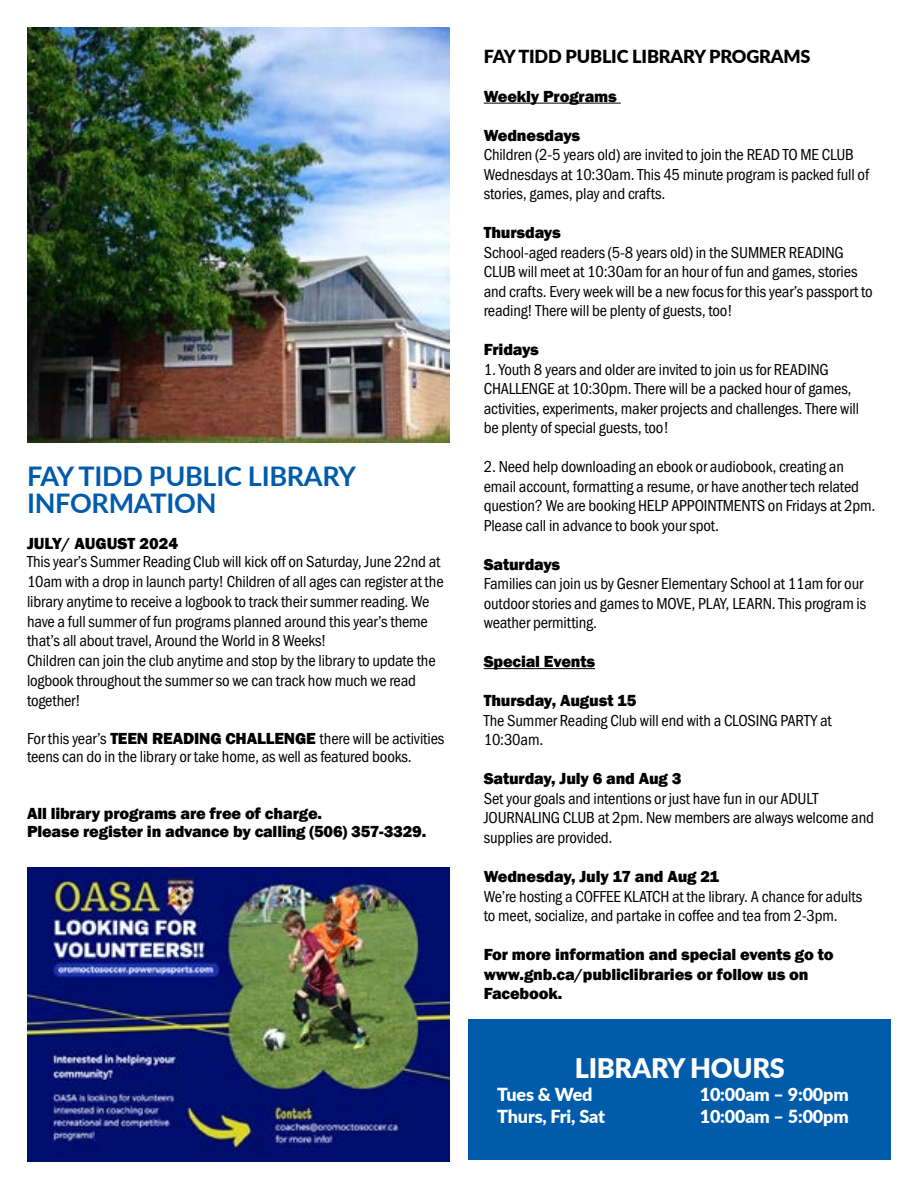
<style>
.page{position:relative;width:918px;height:1188px;background:#fff}
.page>*{position:absolute;margin:0;border:0;box-sizing:border-box;transform-origin:0 0}
.t1{font:700 27px/27px "Lato";letter-spacing:-.01em;color:#005baa}
.t2{font:900 27px "Lato";letter-spacing:-.01em;color:#fff}
.t3{font:900 18px "Lato";letter-spacing:-.01em;color:#fff}
.t4{font:900 18px "Lato";letter-spacing:-.01em;color:#000}
.t5{font:16.5px/19.5px "Franklin Gothic URW Cond";letter-spacing:-.01em;color:#000}
.t6{font:800 16.5px/19.5px "Franklin Gothic";letter-spacing:-.01em;color:#000}
.s1{font-family:"Franklin Gothic";font-weight:800}
</style>
<div class="page">
<hr style="left:484px;top:103px;width:137px;height:1px;background:#000">
<hr style="left:484px;top:668px;width:111px;height:1px;background:#000">
<div style="left:469px;top:1020px;width:422px;height:140px;background:#005baa"></div>
<img style="left:27px;top:27px;width:423px;height:416px">
<img style="left:27px;top:867px;width:423px;height:295px">
<h1 class="t1" style="left:27px;top:462px;width:331px">FAY TIDD PUBLIC LIBRARY<br>INFORMATION</h1>
<p class="t6" style="left:27px;top:534px;width:153px">JULY/ AUGUST 2024</p>
<p class="t5" style="left:27px;top:551px;width:418px">This year’s Summer Reading Club will kick off on Saturday, June 22nd at 10am with a drop in launch party! Children of all ages can register at the library anytime to receive a logbook to track their summer reading. We have a full summer of fun programs planned around this year’s theme that’s all about travel, Around the World in 8 Weeks!<br>Children can join the club anytime and stop by the library to update the logbook throughout the summer so we can track how much we read together!</p>
<p class="t5" style="left:27px;top:728px;width:419px;line-height:18px">For this year’s <span class="s1">TEEN READING CHALLENGE</span> there will be activities teens can do in the library or take home, as well as featured books.</p>
<p class="t6" style="left:27px;top:805px;width:401px;line-height:18px">All library programs are free of charge.<br>Please register in advance by calling (506) 357-3329.</p>
<p class="t4" style="left:484px;top:43px;width:328px">FAY TIDD PUBLIC LIBRARY PROGRAMS</p>
<p class="t6" style="left:484px;top:87px;width:135px">Weekly Programs</p>
<p class="t6" style="left:484px;top:126px;width:98px">Wednesdays</p>
<p class="t5" style="left:484px;top:144px;width:387px">Children (2-5 years old) are invited to join the READ TO ME CLUB<br>Wednesdays at 10:30am. This 45 minute program is packed full of stories, games, play and crafts.</p>
<p class="t6" style="left:484px;top:223px;width:79px">Thursdays</p>
<p class="t5" style="left:484px;top:242px;width:391px">School-aged readers (5-8 years old) in the SUMMER READING CLUB will meet at 10:30am for an hour of fun and games, stories and crafts. Every week will be a new focus for this year’s passport to reading! There will be plenty of guests, too!</p>
<p class="t6" style="left:484px;top:340px;width:57px">Fridays</p>
<p class="t5" style="left:484px;top:359px;width:377px">1. Youth 8 years and older are invited to join us for READING CHALLENGE at 10:30pm. There will be a packed hour of games, activities, experiments, maker projects and challenges. There will be plenty of special guests, too!</p>
<p class="t5" style="left:484px;top:456px;width:393px">2. Need help downloading an ebook or audiobook, creating an email account, formatting a resume, or have another tech related question? We are booking HELP APPOINTMENTS on Fridays at 2pm.<br>Please call in advance to book your spot.</p>
<p class="t6" style="left:484px;top:555px;width:78px">Saturdays</p>
<p class="t5" style="left:484px;top:573px;width:384px">Families can join us by Gesner Elementary School at 11am for our outdoor stories and games to MOVE, PLAY, LEARN. This program is weather permitting.</p>
<p class="t6" style="left:484px;top:652px;width:113px">Special Events</p>
<p class="t6" style="left:484px;top:691px;width:154px">Thursday, August 15</p>
<p class="t5" style="left:484px;top:710px;width:350px">The Summer Reading Club will end with a CLOSING PARTY at<br>10:30am.</p>
<p class="t6" style="left:484px;top:769px;width:199px">Saturday, July 6 and Aug 3</p>
<p class="t5" style="left:484px;top:788px;width:392px">Set your goals and intentions or just have fun in our ADULT<br>JOURNALING CLUB at 2pm. New members are always welcome and supplies are provided.</p>
<p class="t6" style="left:484px;top:867px;width:237px">Wednesday, July 17 and Aug 21</p>
<p class="t5" style="left:484px;top:885px;width:380px">We’re hosting a COFFEE KLATCH at the library. A chance for adults to meet, socialize, and partake in coffee and tea from 2-3pm.</p>
<p class="t6" style="left:484px;top:945px;width:351px">For more information and special events go to www.gnb.ca/publiclibraries or follow us on<br>Facebook.</p>
<h1 class="t2" style="left:575px;top:1048px;width:212px">LIBRARY HOURS</h1>
<p class="t3" style="left:497px;top:1081px;width:97px">Tues &amp; Wed</p>
<p class="t3" style="left:700px;top:1081px;width:150px">10:00am – 9:00pm</p>
<p class="t3" style="left:497px;top:1103px;width:109px">Thurs, Fri, Sat</p>
<p class="t3" style="left:700px;top:1103px;width:150px">10:00am – 5:00pm</p>
</div>
